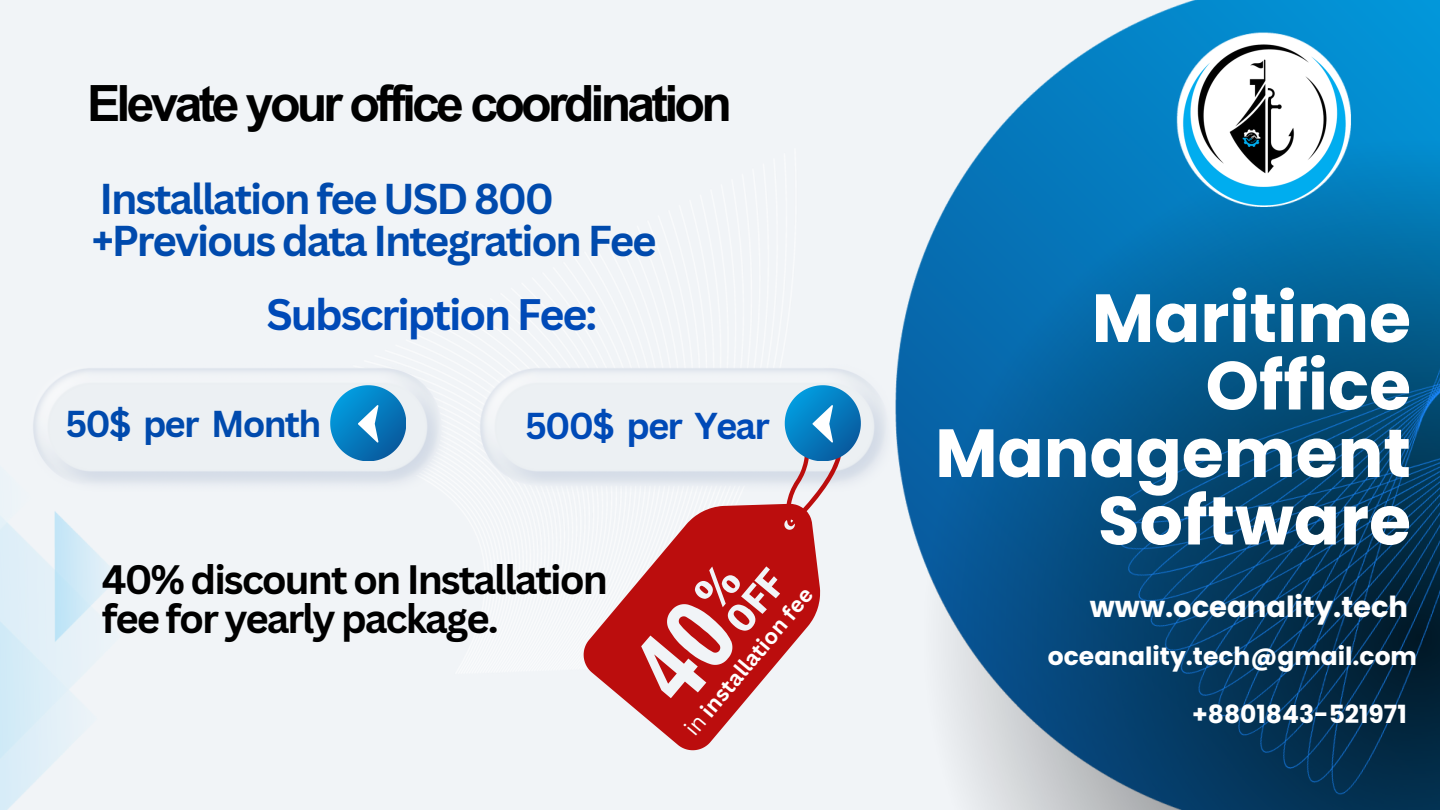
<style>
.page{position:relative;width:1440px;height:810px;background:#fff}
.page>*{position:absolute;margin:0;border:0;box-sizing:border-box;transform-origin:0 0}
.t1{font:700 68px/67.5px "Poppins";color:#fff;text-align:right}
.t2{font:700 50px "Arial MT Pro";letter-spacing:-.075em;color:#000}
.t3{font:700 43px "Canva Sans";letter-spacing:-.05em;color:#004ab7}
.t4{font:700 42px "Canva Sans";letter-spacing:-.05em;color:#004aad}
.t5{font:700 40px/39.8px "Canva Sans";letter-spacing:-.05em;color:#000}
.t6{font:700 36.4px "Canva Sans";letter-spacing:-.05em;color:#004aad}
.t7{font:700 36.4px "Canva Sans";letter-spacing:-.05em;color:#004ab7}
.t8{font:700 29px "Poppins";color:#fff}
.t9{font:700 25px "Poppins";color:#fff}
.t10{font:700 21.8px "Canva Sans";color:#fffffe}
.s1{font-weight:400}
</style>
<div class="page">
<img style="left:0;top:0;width:1440px;height:809px">
<img style="left:1098px;top:31px;width:333px;height:188px">
<img style="left:25px;top:360px;width:425px;height:134px">
<img style="left:472px;top:360px;width:425px;height:134px">
<svg style="left:565px;top:419px;width:304px;height:340px;fill:#eef0f4"></svg>
<svg style="left:330px;top:385px;width:76px;height:76px;background:#449bcd"></svg>
<svg style="left:785px;top:385px;width:76px;height:76px;background:#449acc"></svg>
<p class="t2" style="left:87px;top:85px;width:646px">Elevate your office coordination</p>
<p class="t4" style="left:99px;top:169px;width:456px">Installation fee USD 800</p>
<p class="t4" style="left:92px;top:211px;width:567px">+Previous data Integration Fee</p>
<p class="t3" style="left:267px;top:285px;width:332px">Subscription Fee:</p>
<p class="t6" style="left:65px;top:398px;width:257px">50$ per Month</p>
<p class="t7" style="left:525px;top:400px;width:246px">500$ per Year</p>
<p class="t5" style="left:102px;top:558px;width:507px">40% discount on Installation fee for yearly package.</p>
<p class="t10" style="left:677px;top:723px;width:187px;rotate:-50deg"><span class="s1">in</span> installation fee</p>
<p class="t1" style="left:1092px;top:284px;width:321px">Maritime</p>
<p class="t1" style="left:935px;top:352px;width:477px">Office<br>Management<br>Software</p>
<p class="t8" style="left:1090px;top:587px;width:320px">www.oceanality.tech</p>
<p class="t9" style="left:1048px;top:639px;width:371px">oceanality.tech@gmail.com</p>
<p class="t9" style="left:1192px;top:696px;width:216px">+8801843-521971</p>
</div>
